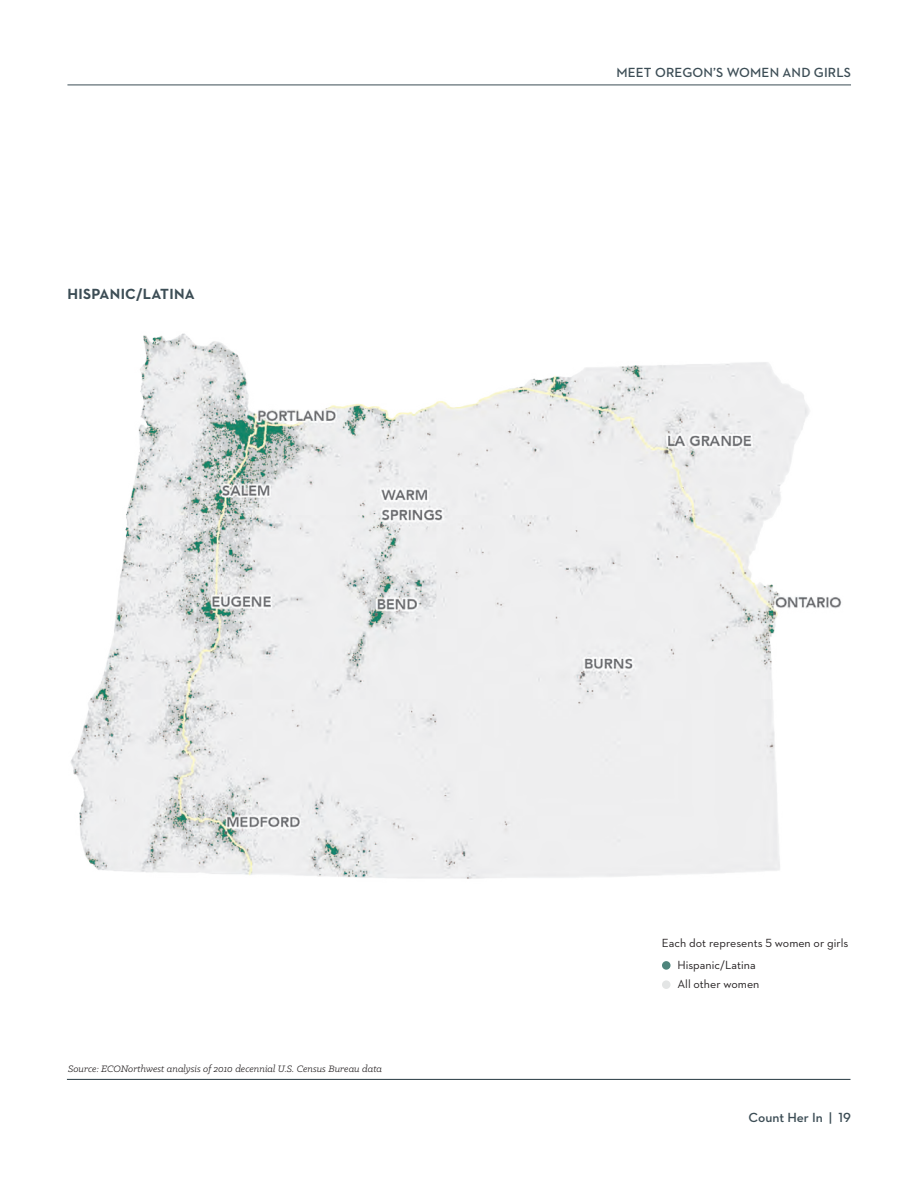
<style>
.page{position:relative;width:918px;height:1188px;background:#fff}
.page>*{position:absolute;margin:0;border:0;box-sizing:border-box;transform-origin:0 0}
.t1{font:700 15px "Neutraface 2 Text";letter-spacing:.02em;color:#3c4d55}
.t2{font:600 13.5px "Neutraface 2 Text";letter-spacing:.01em;color:#3c4d55}
.t3{font:12px "Neutraface 2 Text";color:#231f20}
.t4{font:italic 10.5px "Klinic Slab";color:#231f20}
</style>
<div class="page">
<img style="left:70px;top:333px;width:772px;height:546px">
<div style="left:662px;top:961px;width:9px;height:9px;background:#4e857c;border-radius:50%"></div>
<div style="left:662px;top:980px;width:9px;height:9px;background:#e3e5e5;border-radius:50%"></div>
<hr style="left:67px;top:1079px;width:783px;height:1px;background:#3c4d55">
<hr style="left:67px;top:85px;width:784px;height:1px;background:#3c4d55">
<h1 class="t1" style="left:68px;top:284px;width:129px">HISPANIC/LATINA</h1>
<p class="t2" style="left:616px;top:64px;width:236px">MEET OREGON’S WOMEN AND GIRLS</p>
<p class="t4" style="left:68px;top:1063px;width:316px">Source: ECONorthwest analysis of 2010 decennial U.S. Census Bureau data</p>
<p class="t3" style="left:662px;top:935px;width:188px">Each dot represents 5 women or girls</p>
<p class="t3" style="left:677px;top:977px;width:83px">All other women</p>
<p class="t3" style="left:677px;top:958px;width:80px">Hispanic/Latina</p>
<p class="t2" style="left:749px;top:1109px;width:104px">Count Her In | 19</p>
</div>
